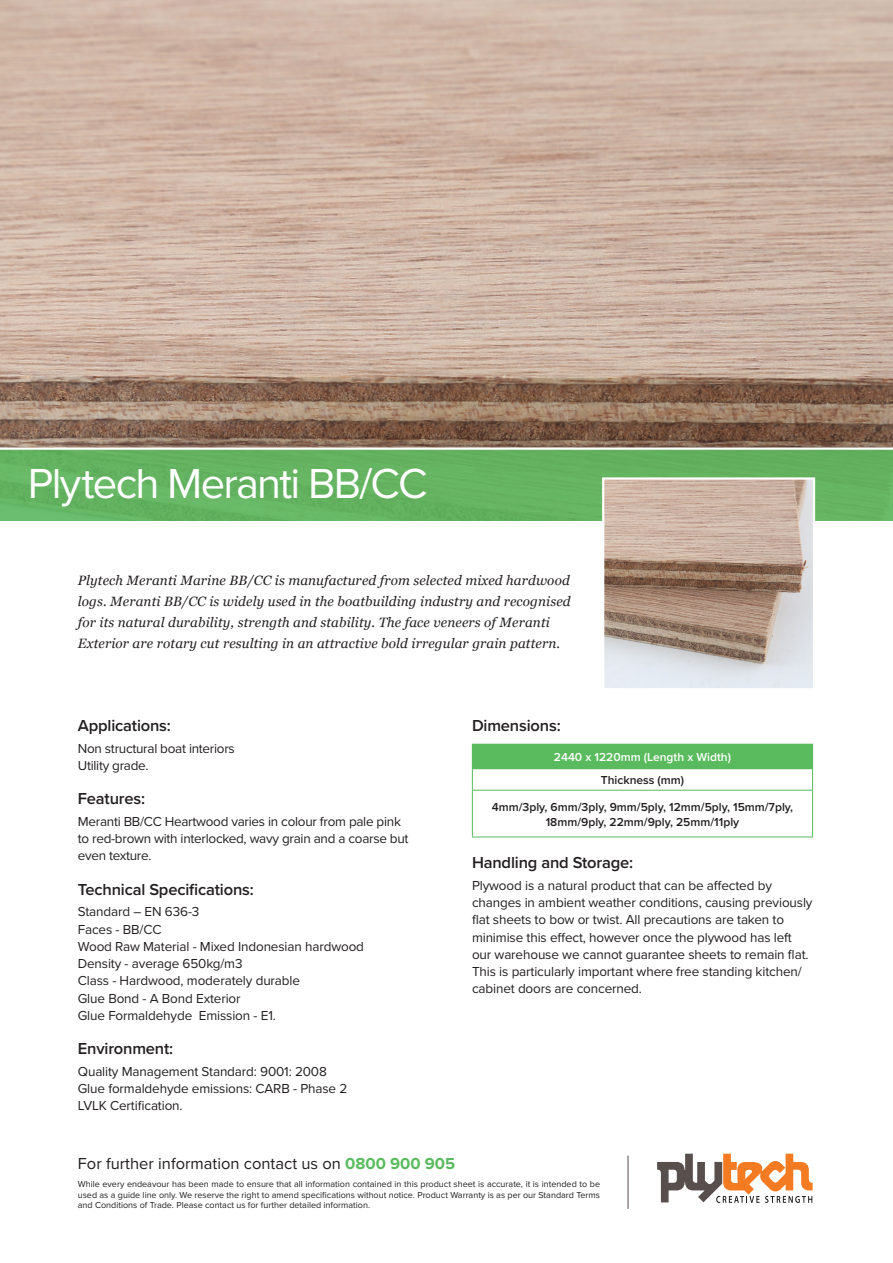
<style>
.page{position:relative;width:893px;height:1263px;background:#fff}
.page>*{position:absolute;margin:0;border:0;box-sizing:border-box;transform-origin:0 0}
.t1{font:43.5px "Proxima Nova";letter-spacing:-.04em;color:#fff}
.t2{font:600 16.5px "Proxima Nova";letter-spacing:-.01em;color:#231f20}
.t3{font:16.5px "Proxima Nova";color:#231f20}
.t4{font:13.5px/17.2px "Proxima Nova";letter-spacing:-.01em;color:#231f20}
.t5{font:italic 13.5px/21px "Georgia";letter-spacing:.01em;color:#231f20}
.t6{font:600 12px/15px "Proxima Nova";color:#231f20;text-align:center}
.t7{font:600 12px "Proxima Nova";color:#fff}
.t8{font:9px/10.5px "Proxima Nova";color:#231f20;text-align:justify}
.s1{font-weight:700;color:#59bb5d}
</style>
<div class="page">
<img style="left:0;top:0;width:893px;height:447px">
<div style="left:0;top:448px;width:893px;height:72px;background:#64b360"></div>
<img style="left:605px;top:480px;width:207px;height:207px">
<div style="left:602px;top:477px;width:213px;height:213px;border:2px solid #fff"></div>
<hr style="left:0;top:447px;width:893px;height:3px;background:#fff">
<div style="left:472px;top:743px;width:341px;height:26px;background:#59bb5d"></div>
<svg style="left:472px;top:769px;width:1px;height:21px"></svg>
<svg style="left:812px;top:769px;width:1px;height:21px"></svg>
<hr style="left:472px;top:790px;width:341px;height:1px;background:#59bb5d">
<hr style="left:472px;top:790px;width:1px;height:47px;background:#59bb5d">
<hr style="left:812px;top:790px;width:1px;height:47px;background:#59bb5d">
<hr style="left:472px;top:837px;width:341px;height:1px;background:#59bb5d">
<hr style="left:472px;top:743px;width:341px;height:1px;background:#fff">
<svg style="left:657px;top:1154px;width:156px;height:49px"></svg>
<hr style="left:628px;top:1155px;width:1px;height:54px;background:#584f4c">
<p class="t1" style="left:28px;top:458px;width:401px">Plytech Meranti BB/CC</p>
<p class="t5" style="left:78px;top:569px;width:494px">Plytech Meranti Marine BB/CC is manufactured from selected mixed hardwood logs. Meranti BB/CC is widely used in the boatbuilding industry and recognised for its natural durability, strength and stability. The face veneers of Meranti Exterior are rotary cut resulting in an attractive bold irregular grain pattern.</p>
<p class="t2" style="left:78px;top:716px;width:95px">Applications:</p>
<p class="t4" style="left:78px;top:740px;width:159px">Non structural boat interiors</p>
<p class="t4" style="left:78px;top:757px;width:72px">Utility grade.</p>
<p class="t2" style="left:78px;top:789px;width:69px">Features:</p>
<p class="t4" style="left:78px;top:813px;width:332px">Meranti BB/CC Heartwood varies in colour from pale pink to red-brown with interlocked, wavy grain and a coarse but even texture.</p>
<p class="t2" style="left:78px;top:879px;width:178px">Technical Specifications:</p>
<p class="t4" style="left:78px;top:903px;width:123px">Standard – EN 636-3</p>
<p class="t4" style="left:78px;top:921px;width:85px">Faces - BB/CC</p>
<p class="t4" style="left:78px;top:938px;width:288px">Wood Raw Material - Mixed Indonesian hardwood<br>Density - average 650kg/m3</p>
<p class="t4" style="left:78px;top:972px;width:224px">Class - Hardwood, moderately durable<br>Glue Bond - A Bond Exterior</p>
<p class="t4" style="left:78px;top:1007px;width:200px">Glue Formaldehyde Emission - E1.</p>
<p class="t2" style="left:78px;top:1039px;width:97px">Environment:</p>
<p class="t4" style="left:78px;top:1063px;width:251px">Quality Management Standard: 9001: 2008</p>
<p class="t4" style="left:78px;top:1080px;width:271px">Glue formaldehyde emissions: CARB - Phase 2</p>
<p class="t4" style="left:78px;top:1097px;width:106px">LVLK Certification.</p>
<p class="t2" style="left:472px;top:716px;width:90px">Dimensions:</p>
<p class="t7" style="left:554px;top:749px;width:179px">2440 x 1220mm (Length x Width)</p>
<p class="t6" style="left:601px;top:773px;width:85px">Thickness (mm)</p>
<p class="t6" style="left:492px;top:800px;width:303px">4mm/3ply, 6mm/3ply, 9mm/5ply, 12mm/5ply, 15mm/7ply,<br>18mm/9ply, 22mm/9ply, 25mm/11ply</p>
<p class="t2" style="left:472px;top:853px;width:163px">Handling and Storage:</p>
<p class="t4" style="left:472px;top:877px;width:342px">Plywood is a natural product that can be affected by changes in ambient weather conditions, causing previously flat sheets to bow or twist. All precautions are taken to minimise this effect, however once the plywood has left our warehouse we cannot guarantee sheets to remain flat.<br>This is particularly important where free standing kitchen/ cabinet doors are concerned.</p>
<p class="t3" style="left:78px;top:1153px;width:379px">For further information contact us on <span class="s1">0800 900 905</span></p>
<p class="t8" style="left:78px;top:1179px;width:524px">While every endeavour has been made to ensure that all information contained in this product sheet is accurate, it is intended to be used as a guide line only. We reserve the right to amend specifications without notice. Product Warranty is as per our Standard Terms and Conditions of Trade. Please contact us for further detailed information.</p>
</div>
